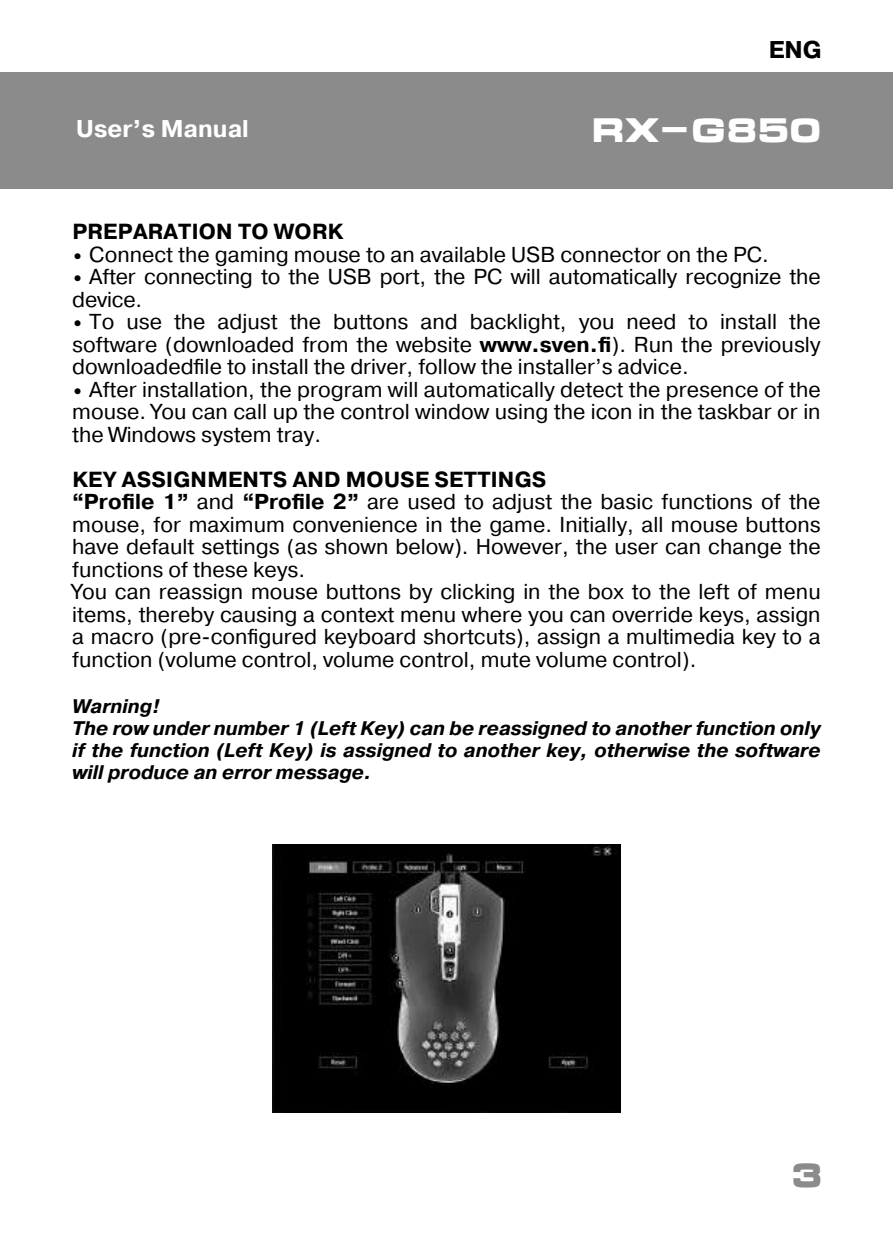
<style>
.page{position:relative;width:893px;height:1259px;background:#fff}
.page>*{position:absolute;margin:0;border:0;box-sizing:border-box;transform-origin:0 0}
.t1{font:700 33px "Micra";letter-spacing:-.05em;color:#fff}
.t2{font:700 33px "Micra";color:#8b8b8b}
.t3{font:700 24.3px "Pragmatica";color:#fff}
.t4{font:700 24.3px "Pragmatica";color:#000}
.t5{font:700 21.9px "Pragmatica";letter-spacing:.01em;color:#000}
.t6{font:21.6px/22.5px "Pragmatica";color:#000}
.t7{font:italic 700 19.8px/21.9px "Pragmatica";color:#000}
.s1{font-weight:700;font-size:16.5px}
.s2{font-weight:700}
</style>
<div class="page">
<div style="left:0;top:72px;width:893px;height:117px;background:#8b8b8b"></div>
<img style="left:272px;top:844px;width:349px;height:268px">
<p class="t4" style="left:769px;top:34px;width:55px">ENG</p>
<p class="t3" style="left:76px;top:112px;width:174px">User’s Manual</p>
<h1 class="t1" style="left:591px;top:113px;width:232px">Rx-G850</h1>
<p class="t5" style="left:72px;top:217px;width:273px">PREPARATION TO WORK</p>
<p class="t6" style="left:72px;top:243px;width:698px"><span class="s1">•</span> Connect the gaming mouse to an available USB connector on the PC.</p>
<p class="t6" style="left:72px;top:266px;width:750px"><span class="s1">•</span> After connecting to the USB port, the PC will automatically recognize the device.</p>
<p class="t6" style="left:72px;top:311px;width:750px;text-align:justify"><span class="s1">•</span> To use the adjust the buttons and backlight, you need to install the software (downloaded from the website <span class="s2">www.sven.fi</span>). Run the previously downloadedfile to install the driver, follow the installer’s advice.</p>
<p class="t6" style="left:72px;top:378px;width:750px;text-align:justify"><span class="s1">•</span> After installation, the program will automatically detect the presence of the mouse. You can call up the control window using the icon in the taskbar or in the Windows system tray.</p>
<p class="t5" style="left:72px;top:465px;width:476px">KEY ASSIGNMENTS AND MOUSE SETTINGS</p>
<p class="t6" style="left:72px;top:491px;width:750px"><span class="s2">“Profile 1”</span> and <span class="s2">“Profile 2”</span> are used to adjust the basic functions of the mouse, for maximum convenience in the game. Initially, all mouse buttons have default settings (as shown below). However, the user can change the functions of these keys.<br>You can reassign mouse buttons by clicking in the box to the left of menu items, thereby causing a context menu where you can override keys, assign a macro (pre-configured keyboard shortcuts), assign a multimedia key to a function (volume control, volume control, mute volume control).</p>
<p class="t7" style="left:72px;top:695px;width:750px">Warning!<br>The row under number 1 (Left Key) can be reassigned to another function only if the function (Left Key) is assigned to another key, otherwise the software will produce an error message.</p>
<h1 class="t2" style="left:790px;top:1157px;width:35px">3</h1>
</div>
